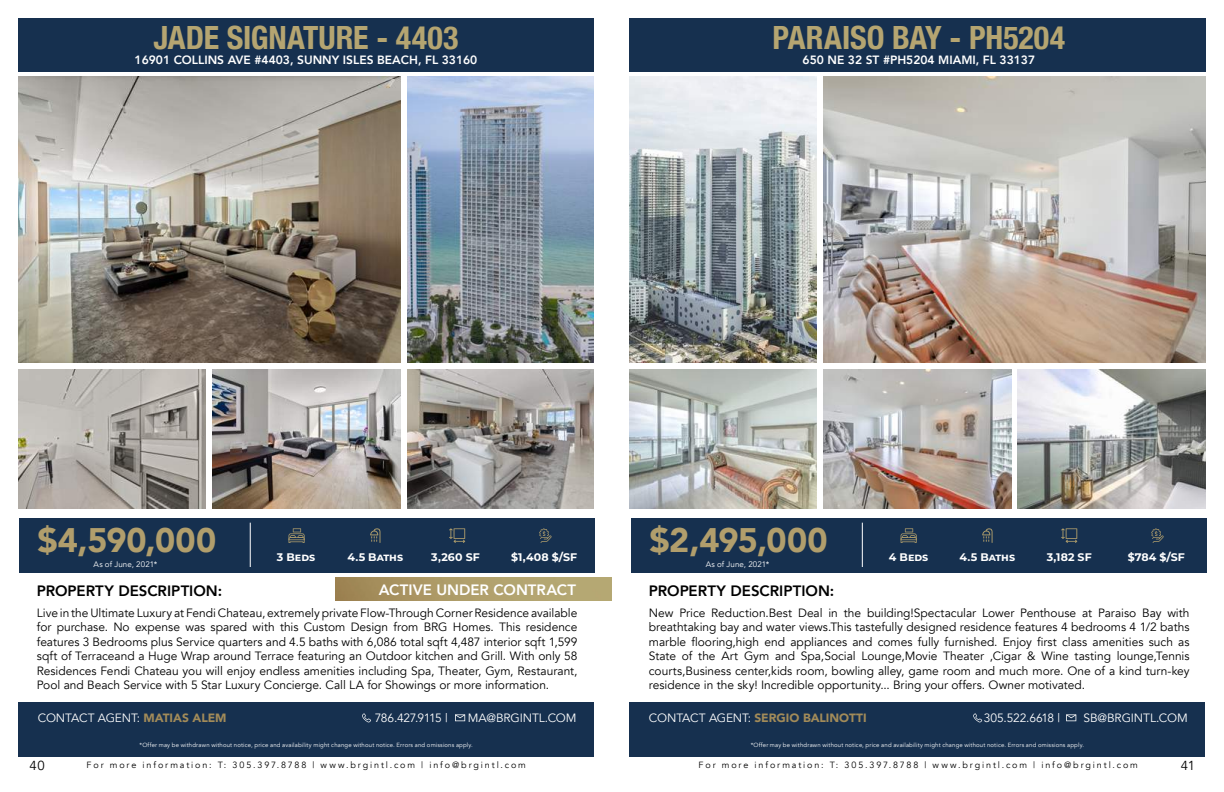
<style>
.page{position:relative;width:1224px;height:792px;background:#fff}
.page>*{position:absolute;margin:0;border:0;box-sizing:border-box;transform-origin:0 0}
.t1{font:900 34px "Avenir";color:#b19e6c}
.t2{font:700 condensed 32px "Helvetica Neue";letter-spacing:-.005em;color:#b5a571}
.t3{font:800 15px "Avenir";color:#000}
.t4{font:800 15px "Avenir";color:#fff}
.t5{font:13.1px "Avenir";color:#000}
.t6{font:12px/14.4px "Avenir";letter-spacing:-.005em;color:#000;text-align:justify}
.t7{font:800 12px "Avenir";color:#fff}
.t8{font:12px "Avenir";letter-spacing:-.01em;color:#fff}
.t9{font:900 12px "Avenir";letter-spacing:-.005em;color:#a28b59}
.t10{font:12px "Avenir";letter-spacing:-.03em;color:#fff}
.t11{font:700 11px "Montserrat";letter-spacing:.005em;color:#fff}
.t12{font:9px "Avenir";letter-spacing:.21em;color:#000}
.t13{font:8px "Avenir";letter-spacing:.01em;color:#fff}
.t14{font:6px "Avenir";letter-spacing:.025em;color:#fff}
.s1{font-weight:900;color:#a28b59}
.s2{font-weight:400;color:#fff}
</style>
<div class="page">
<img style="left:336px;top:578px;width:276px;height:22px">
<div style="left:18px;top:18px;width:576px;height:53px;background:#16304f"></div>
<div style="left:18px;top:702px;width:576px;height:55px;background:#16304f"></div>
<img style="left:18px;top:77px;width:383px;height:286px">
<img style="left:407px;top:77px;width:187px;height:286px">
<img style="left:18px;top:369px;width:188px;height:140px">
<img style="left:213px;top:369px;width:188px;height:140px">
<img style="left:407px;top:369px;width:187px;height:140px">
<div style="left:19px;top:518px;width:576px;height:55px;background:#16304f"></div>
<hr style="left:250px;top:523px;width:1px;height:44px;background:#fff">
<svg style="left:289px;top:528px;width:16px;height:15px"></svg>
<svg style="left:370px;top:528px;width:11px;height:15px"></svg>
<svg style="left:449px;top:528px;width:16px;height:15px"></svg>
<svg style="left:539px;top:528px;width:13px;height:15px"></svg>
<svg style="left:362px;top:713px;width:9px;height:10px"></svg>
<svg style="left:455px;top:714px;width:10px;height:7px"></svg>
<div style="left:630px;top:18px;width:576px;height:53px;background:#16304f"></div>
<div style="left:629px;top:702px;width:576px;height:55px;background:#16304f"></div>
<img style="left:823px;top:77px;width:383px;height:286px">
<img style="left:630px;top:77px;width:187px;height:286px">
<img style="left:1018px;top:369px;width:188px;height:140px">
<img style="left:630px;top:369px;width:187px;height:140px">
<img style="left:823px;top:369px;width:188px;height:140px">
<div style="left:631px;top:518px;width:576px;height:55px;background:#16304f"></div>
<hr style="left:862px;top:523px;width:1px;height:44px;background:#fff">
<svg style="left:901px;top:528px;width:16px;height:15px"></svg>
<svg style="left:982px;top:528px;width:11px;height:15px"></svg>
<svg style="left:1061px;top:528px;width:16px;height:15px"></svg>
<svg style="left:1151px;top:528px;width:13px;height:15px"></svg>
<svg style="left:973px;top:713px;width:9px;height:10px"></svg>
<svg style="left:1066px;top:714px;width:10px;height:7px"></svg>
<h2 class="t2" style="left:153px;top:11px;width:307px">JADE SIGNATURE - 4403</h2>
<p class="t7" style="left:135px;top:51px;width:344px">16901 COLLINS AVE #4403, SUNNY ISLES BEACH, FL 33160</p>
<h2 class="t2" style="left:773px;top:11px;width:294px">PARAISO BAY - PH5204</h2>
<p class="t7" style="left:803px;top:51px;width:234px">650 NE 32 ST #PH5204 MIAMI, FL 33137</p>
<h1 class="t1" style="left:37px;top:511px;width:180px">$4,590,000</h1>
<p class="t13" style="left:94px;top:559px;width:65px">As of June, 2021*</p>
<p class="t3" style="left:37px;top:579px;width:187px">PROPERTY DESCRIPTION:</p>
<p class="t11" style="left:277px;top:549px;width:40px">3 Beds</p>
<p class="t11" style="left:348px;top:549px;width:57px">4.5 Baths</p>
<p class="t11" style="left:431px;top:549px;width:50px">3,260 SF</p>
<p class="t11" style="left:511px;top:549px;width:67px">$1,408 $/SF</p>
<p class="t4" style="left:379px;top:579px;width:199px">ACTIVE UNDER CONTRACT</p>
<h1 class="t1" style="left:650px;top:511px;width:180px">$2,495,000</h1>
<p class="t13" style="left:706px;top:559px;width:65px">As of June, 2021*</p>
<p class="t3" style="left:649px;top:579px;width:187px">PROPERTY DESCRIPTION:</p>
<p class="t11" style="left:889px;top:549px;width:41px">4 Beds</p>
<p class="t11" style="left:960px;top:549px;width:57px">4.5 Baths</p>
<p class="t11" style="left:1047px;top:549px;width:47px">3,182 SF</p>
<p class="t11" style="left:1128px;top:549px;width:59px">$784 $/SF</p>
<p class="t6" style="left:37px;top:606px;width:542px">Live in the Ultimate Luxury at Fendi Chateau, extremely private Flow-Through Corner Residence available for purchase. No expense was spared with this Custom Design from BRG Homes. This residence features 3 Bedrooms plus Service quarters and 4.5 baths with 6,086 total sqft 4,487 interior sqft 1,599 sqft of Terraceand a Huge Wrap around Terrace featuring an Outdoor kitchen and Grill. With only 58<br>Residences Fendi Chateau you will enjoy endless amenities including Spa, Theater, Gym, Restaurant, Pool and Beach Service with 5 Star Luxury Concierge. Call LA for Showings or more information.</p>
<p class="t6" style="left:649px;top:606px;width:542px">New Price Reduction.Best Deal in the building!Spectacular Lower Penthouse at Paraiso Bay with breathtaking bay and water views.This tastefully designed residence features 4 bedrooms 4 1/2 baths marble flooring,high end appliances and comes fully furnished. Enjoy first class amenities such as State of the Art Gym and Spa,Social Lounge,Movie Theater ,Cigar &amp; Wine tasting lounge,Tennis courts,Business center,kids room, bowling alley, game room and much more. One of a kind turn-key residence in the sky! Incredible opportunity... Bring your offers. Owner motivated.</p>
<p class="t8" style="left:38px;top:711px;width:190px">CONTACT AGENT: <span class="s1">MATIAS ALEM</span></p>
<p class="t10" style="left:375px;top:711px;width:75px">786.427.9115 |</p>
<p class="t8" style="left:468px;top:711px;width:110px">MA@BRGINTL.COM</p>
<p class="t9" style="left:649px;top:708px;width:219px"><span class="s2">CONTACT AGENT:</span> SERGIO BALINOTTI</p>
<p class="t8" style="left:984px;top:711px;width:78px">305.522.6618 |</p>
<p class="t8" style="left:1084px;top:711px;width:106px">SB@BRGINTL.COM</p>
<p class="t14" style="left:140px;top:741px;width:335px">*Offer may be withdrawn without notice, price and availability might change without notice. Errors and omissions apply.</p>
<p class="t14" style="left:751px;top:741px;width:335px">*Offer may be withdrawn without notice, price and availability might change without notice. Errors and omissions apply.</p>
<p class="t5" style="left:30px;top:758px;width:17px">40</p>
<p class="t12" style="left:87px;top:760px;width:441px">For more information: T: 305.397.8788 | www.brgintl.com | info@brgintl.com</p>
<p class="t12" style="left:699px;top:760px;width:441px">For more information: T: 305.397.8788 | www.brgintl.com | info@brgintl.com</p>
<p class="t5" style="left:1181px;top:758px;width:16px">41</p>
</div>
